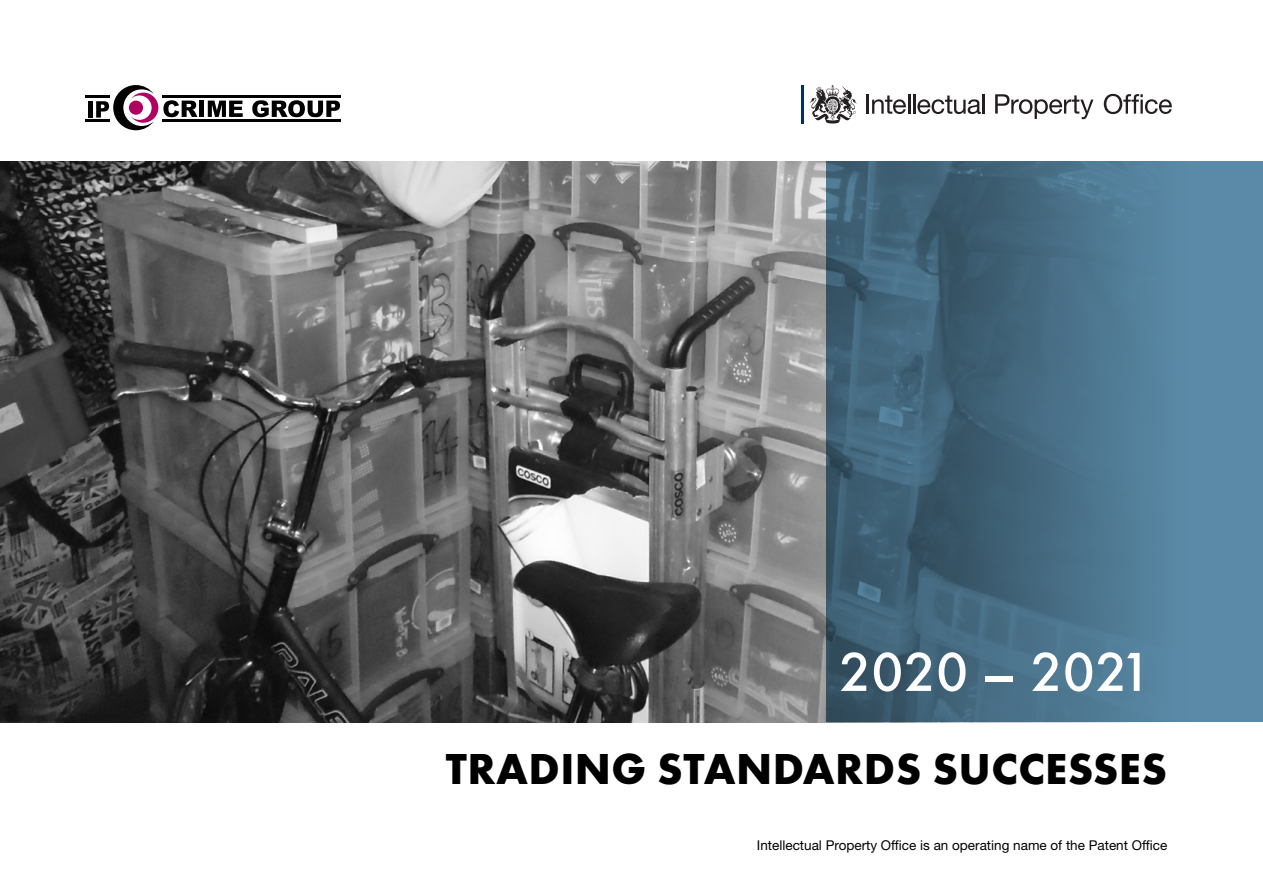
<style>
.page{position:relative;width:1263px;height:893px;background:#fff}
.page>*{position:absolute;margin:0;border:0;box-sizing:border-box;transform-origin:0 0}
.Body_text{font:500 57px "Futura PT";color:#fff}
.Body_text-2{font:700 45px "Futura PT";letter-spacing:.01em;color:#000}
.t1{font:13.5px "Helvetica Neue LT Std";color:#000}
</style>
<div class="page">
<hr style="left:85px;top:119px;width:25px;height:2px;background:#000">
<hr style="left:162px;top:119px;width:179px;height:2px;background:#000">
<hr style="left:85px;top:96px;width:25px;height:2px;background:#000">
<div style="left:88px;top:101px;width:5px;height:17px;background:#000"></div>
<svg style="left:96px;top:85px;width:101px;height:45px"></svg>
<div style="left:199px;top:101px;width:5px;height:16px;background:#000"></div>
<svg style="left:208px;top:101px;width:35px;height:16px"></svg>
<svg style="left:252px;top:100px;width:88px;height:17px"></svg>
<hr style="left:162px;top:96px;width:179px;height:2px;background:#000">
<hr style="left:866px;top:94px;width:3px;height:20px;background:#231f20">
<svg style="left:872px;top:96px;width:34px;height:18px"></svg>
<hr style="left:908px;top:94px;width:2px;height:20px;background:#231f20">
<hr style="left:913px;top:94px;width:2px;height:20px;background:#231f20">
<svg style="left:917px;top:96px;width:64px;height:18px"></svg>
<hr style="left:982px;top:94px;width:3px;height:20px;background:#231f20">
<svg style="left:995px;top:94px;width:98px;height:25px"></svg>
<svg style="left:1104px;top:94px;width:68px;height:20px"></svg>
<hr style="left:801px;top:85px;width:2px;height:39px;background:#002f6e">
<svg style="left:810px;top:85px;width:47px;height:39px"></svg>
<img style="left:0;top:162px;width:826px;height:560px">
<svg style="left:826px;top:162px;width:437px;height:560px;background:#497189"></svg>
<p class="Body_text" style="left:839px;top:638px;width:315px">2020 – 2021</p>
<p class="Body_text-2" style="left:446px;top:740px;width:723px">TRADING STANDARDS SUCCESSES</p>
<p class="t1" style="left:757px;top:838px;width:412px">Intellectual Property Office is an operating name of the Patent Office</p>
</div>
